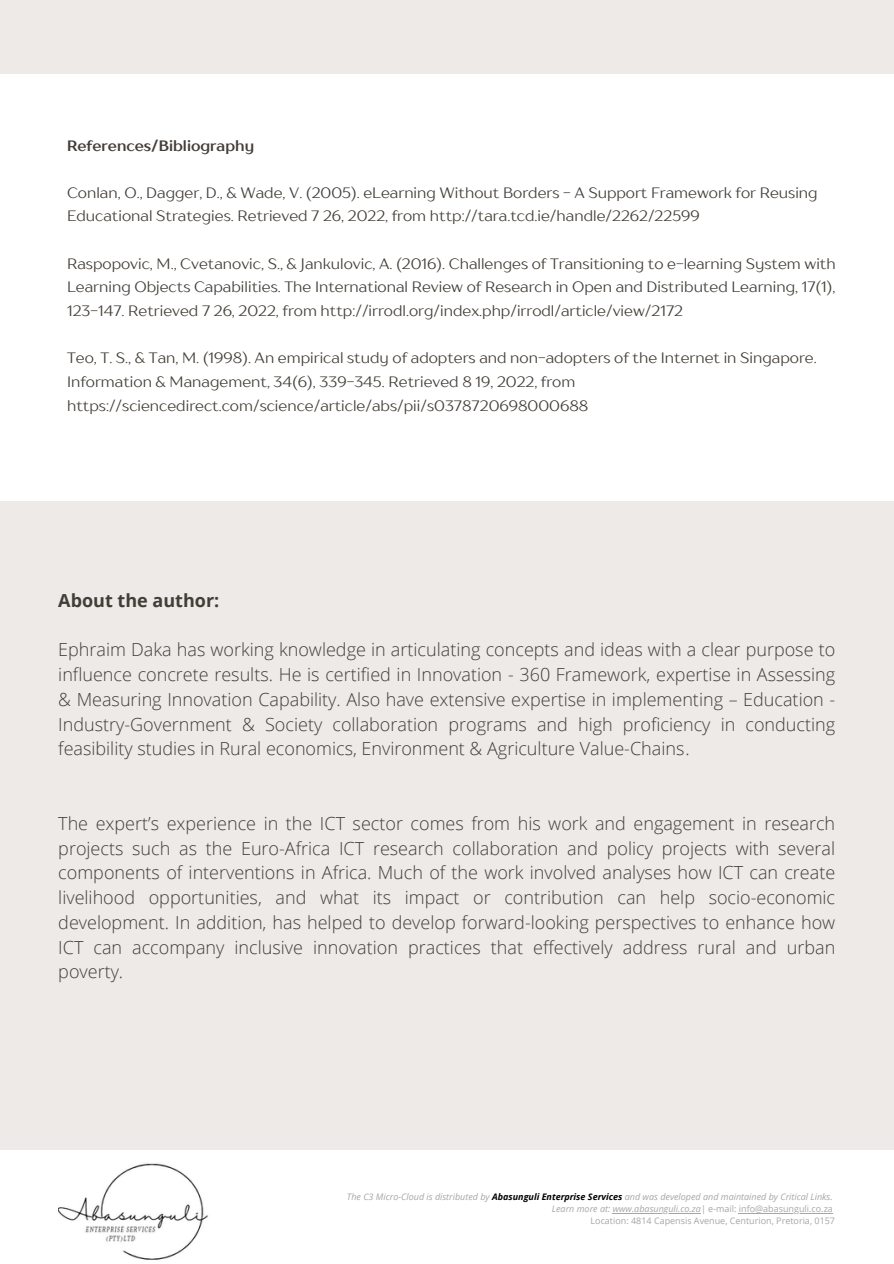
<style>
.page{position:relative;width:894px;height:1264px;background:#fff}
.page>*{position:absolute;margin:0;border:0;box-sizing:border-box;transform-origin:0 0}
.t1{font:300 18px/24.8px "Open Sans";color:#423d37;text-align:justify}
.t2{font:700 18px "Open Sans";color:#423d37}
.t3{font:15px/23.7px "TT Drugs";color:#423d37}
.t4{font:700 15px "TT Drugs";color:#423d37}
.t5{font:italic 9px "Open Sans";color:#a6a6a6}
.t6{font:9px "Open Sans";color:#a6a6a6}
.s1{font-weight:700;color:#000}
.s2{font-style:normal}
</style>
<div class="page">
<div style="left:0;top:0;width:893px;height:73px;background:#edeae7"></div>
<div style="left:0;top:501px;width:893px;height:762px;background:#edeae7"></div>
<div style="left:0;top:1150px;width:893px;height:113px;background:#fff"></div>
<hr style="left:612px;top:1212px;width:88px;height:1px;background:#a6a6a6">
<hr style="left:738px;top:1212px;width:94px;height:1px;background:#a6a6a6">
<img style="left:58px;top:1163px;width:150px;height:97px">
<h4 class="t4" style="left:67px;top:136px;width:188px">References/Bibliography</h4>
<p class="t3" style="left:67px;top:180px;width:752px">Conlan, O., Dagger, D., &amp; Wade, V. (2005). eLearning Without Borders - A Support Framework for Reusing<br>Educational Strategies. Retrieved 7 26, 2022, from http://tara.tcd.ie/handle/2262/22599</p>
<h1 class="t3" style="left:67px;top:251px;width:770px;text-align:justify">Raspopovic, M., Cvetanovic, S., &amp; Jankulovic, A. (2016). Challenges of Transitioning to e-learning System with Learning Objects Capabilities. The International Review of Research in Open and Distributed Learning, 17(1), 123-147. Retrieved 7 26, 2022, from http://irrodl.org/index.php/irrodl/article/view/2172</h1>
<h2 class="t3" style="left:67px;top:346px;width:751px">Teo, T. S., &amp; Tan, M. (1998). An empirical study of adopters and non-adopters of the Internet in Singapore.<br>Information &amp; Management, 34(6), 339-345. Retrieved 8 19, 2022, from https://sciencedirect.com/science/article/abs/pii/s0378720698000688</h2>
<h2 class="t2" style="left:58px;top:587px;width:162px">About the author:</h2>
<p class="t1" style="left:58px;top:637px;width:778px">Ephraim Daka has working knowledge in articulating concepts and ideas with a clear purpose to influence concrete results. He is certified in Innovation - 360 Framework, expertise in Assessing &amp; Measuring Innovation Capability. Also have extensive expertise in implementing – Education - Industry-Government &amp; Society collaboration programs and high proficiency in conducting feasibility studies in Rural economics, Environment &amp; Agriculture Value-Chains.</p>
<p class="t1" style="left:58px;top:810px;width:778px">The expert’s experience in the ICT sector comes from his work and engagement in research projects such as the Euro-Africa ICT research collaboration and policy projects with several components of interventions in Africa. Much of the work involved analyses how ICT can create livelihood opportunities, and what its impact or contribution can help socio-economic development. In addition, has helped to develop forward-looking perspectives to enhance how ICT can accompany inclusive innovation practices that effectively address rural and urban poverty.</p>
<p class="t5" style="left:347px;top:1190px;width:487px">The C3 Micro-Cloud is distributed by <span class="s1">Abasunguli Enterprise Services</span> and was developed and maintained by Critical Links.</p>
<h3 class="t5" style="left:551px;top:1202px;width:282px">Learn more at: www.abasunguli.co.za<span class="s2">| e-mail: info@abasunguli.co.za</span></h3>
<h4 class="t6" style="left:590px;top:1214px;width:246px">Location: 4814 Capensis Avenue, Centurion, Pretoria, 0157</h4>
</div>
